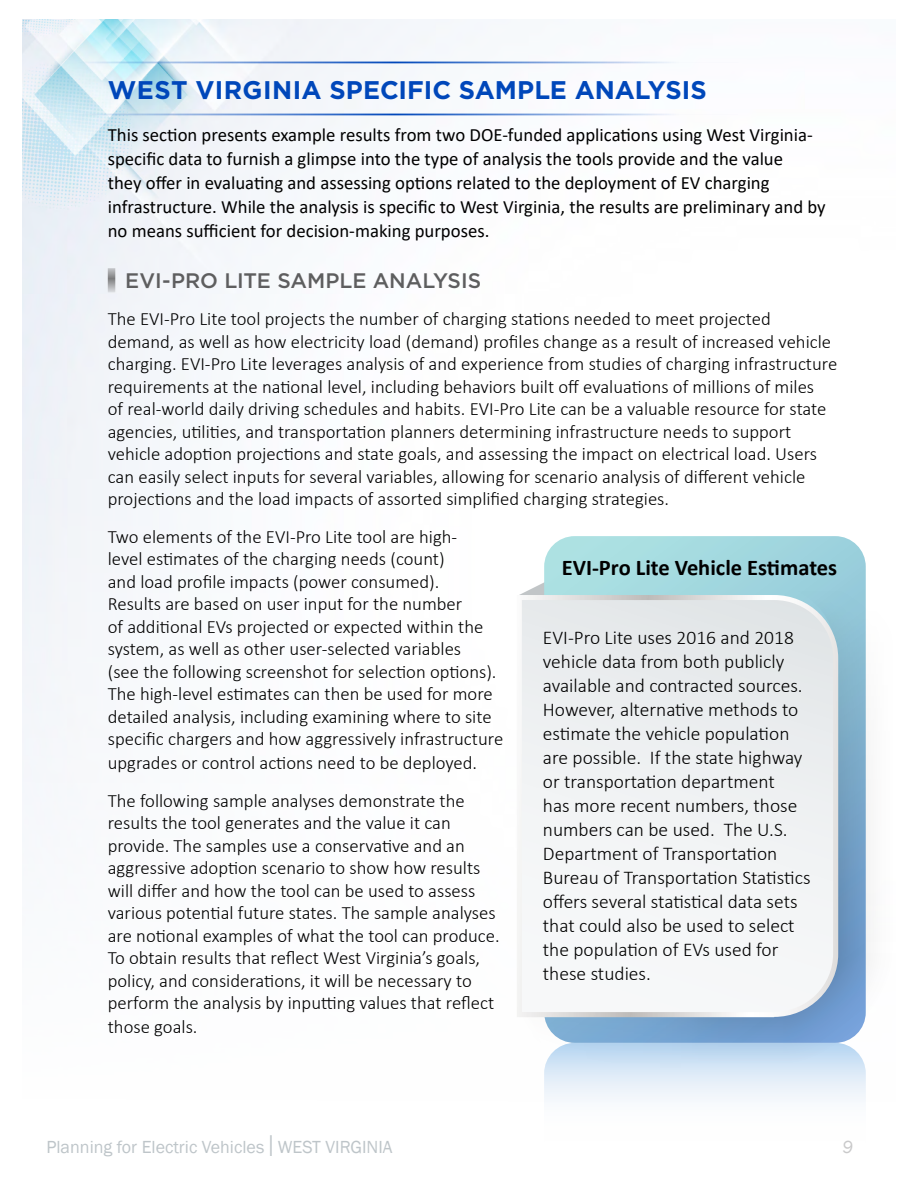
<style>
.page{position:relative;width:918px;height:1188px;background:#fff}
.page>*{position:absolute;margin:0;border:0;box-sizing:border-box;transform-origin:0 0}
.t1{font:700 25.5px "Gotham";color:#0047ba}
.t2{font:700 22.5px "Calibri";color:#000}
.t3{font:500 21px "Gotham";color:#5e5e5f}
.t4{font:300 19.5px/24px "Calibri";color:#000}
.t5{font:300 18.75px/22.6px "Calibri";color:#000}
.t6{font:18.75px/24px "Calibri";color:#000}
.t7{font:18px "Franklin Gothic";color:#bec5c9}
.t8{font:italic 18px "Franklin Gothic";color:#c9c9ca}
.s1{font-size:30.9px}
</style>
<div class="page">
<img style="left:23px;top:19px;width:646px;height:421px">
<svg style="left:108px;top:268px;width:7px;height:24px"></svg>
<svg style="left:544px;top:536px;width:322px;height:49px;background:#a6dae0"></svg>
<svg style="left:544px;top:1077px;width:322px;height:24px"></svg>
<svg style="left:520px;top:585px;width:350px;height:492px;background:#a1c3dd"></svg>
<svg style="left:517px;top:595px;width:321px;height:422px"></svg>
<svg style="left:522px;top:600px;width:311px;height:412px"></svg>
<hr style="left:73px;top:62px;width:666px;height:1px;background:#0047ba">
<hr style="left:72px;top:114px;width:666px;height:1px;background:#0047ba">
<h1 class="t1" style="left:108px;top:75px;width:600px">WEST VIRGINIA SPECIFIC SAMPLE ANALYSIS</h1>
<p class="t6" style="left:108px;top:123px;width:719px">This section presents example results from two DOE-funded applications using West Virginia&shy;specific data to furnish a glimpse into the type of analysis the tools provide and the value<br>they offer in evaluating and assessing options related to the deployment of EV charging infrastructure. While the analysis is specific to West Virginia, the results are preliminary and by no means sufficient for decision-making purposes.</p>
<p class="t3" style="left:125px;top:267px;width:358px">EVI-PRO LITE SAMPLE ANALYSIS</p>
<p class="t5" style="left:108px;top:308px;width:731px">The EVI-Pro Lite tool projects the number of charging stations needed to meet projected demand, as well as how electricity load (demand) profiles change as a result of increased vehicle charging. EVI-Pro Lite leverages analysis of and experience from studies of charging infrastructure requirements at the national level, including behaviors built off evaluations of millions of miles<br>of real-world daily driving schedules and habits. EVI-Pro Lite can be a valuable resource for state agencies, utilities, and transportation planners determining infrastructure needs to support vehicle adoption projections and state goals, and assessing the impact on electrical load. Users can easily select inputs for several variables, allowing for scenario analysis of different vehicle projections and the load impacts of assorted simplified charging strategies.</p>
<p class="t5" style="left:108px;top:525px;width:397px">Two elements of the EVI-Pro Lite tool are high-<br>level estimates of the charging needs (count)<br>and load profile impacts (power consumed).<br>Results are based on user input for the number<br>of additional EVs projected or expected within the system, as well as other user-selected variables<br>(see the following screenshot for selection options).<br>The high-level estimates can then be used for more detailed analysis, including examining where to site specific chargers and how aggressively infrastructure upgrades or control actions need to be deployed.</p>
<p class="t5" style="left:108px;top:789px;width:394px">The following sample analyses demonstrate the results the tool generates and the value it can provide. The samples use a conservative and an aggressive adoption scenario to show how results will differ and how the tool can be used to assess various potential future states. The sample analyses are notional examples of what the tool can produce.<br>To obtain results that reflect West Virginia’s goals, policy, and considerations, it will be necessary to perform the analysis by inputting values that reflect those goals.</p>
<p class="t2" style="left:562px;top:551px;width:277px">EVI-Pro Lite Vehicle Estimates</p>
<p class="t4" style="left:543px;top:625px;width:269px">EVI-Pro Lite uses 2016 and 2018 vehicle data from both publicly available and contracted sources.<br>However, alternative methods to estimate the vehicle population are possible. If the state highway or transportation department<br>has more recent numbers, those numbers can be used. The U.S.<br>Department of Transportation<br>Bureau of Transportation Statistics offers several statistical data sets that could also be used to select the population of EVs used for these studies.</p>
<p class="t7" style="left:46px;top:1136px;width:348px">Planning for Electric Vehicles <span class="s1">I</span> WEST VIRGINIA</p>
<p class="t8" style="left:842px;top:1136px;width:12px">9</p>
</div>
